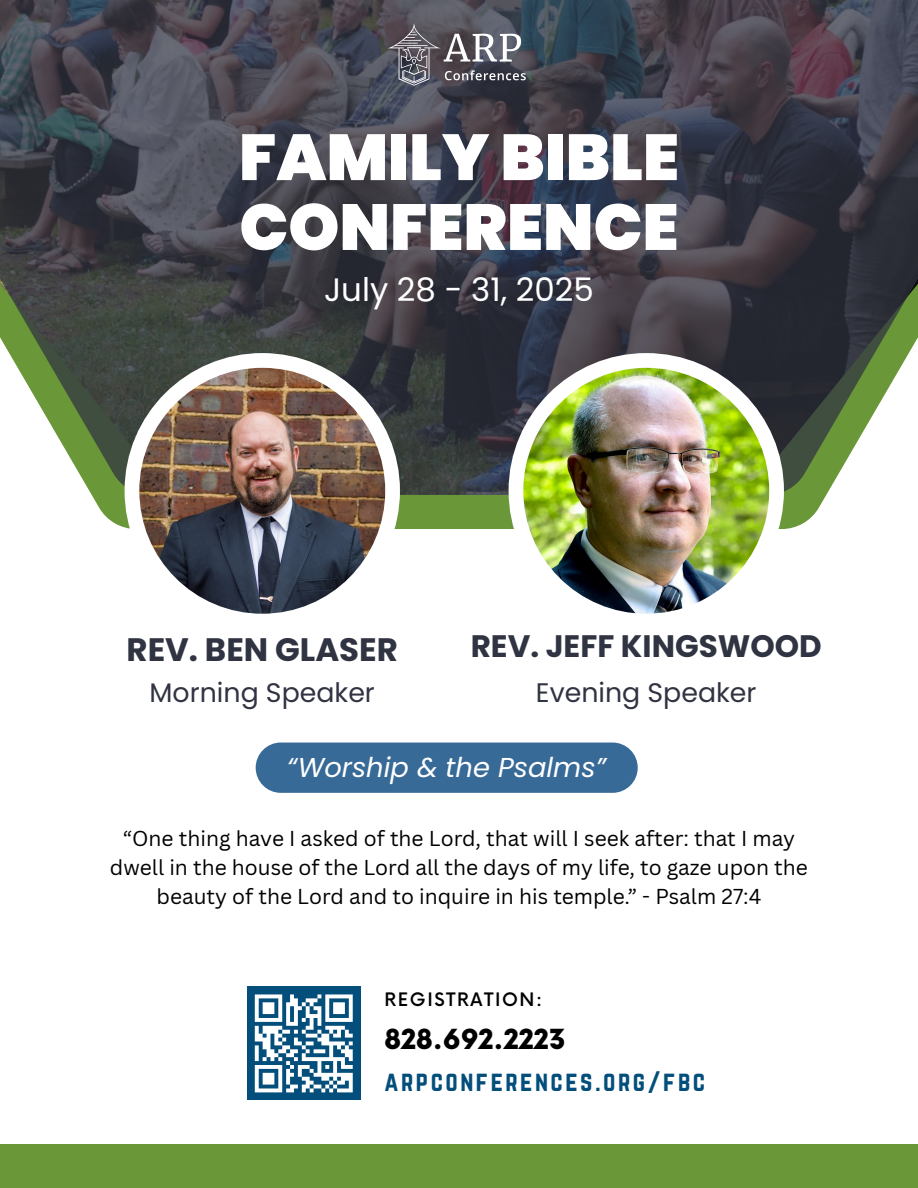
<style>
.page{position:relative;width:918px;height:1188px;background:#fff}
.page>*{position:absolute;margin:0;border:0;box-sizing:border-box;transform-origin:0 0}
.t1{font:900 64.95px/69.9px "Poppins";color:#fff}
.t2{font:32.4px "Poppins";color:#fff}
.t3{font:700 32.4px "Poppins";color:#303341}
.t4{font:700 31.05px "Poppins";color:#303341}
.t5{font:italic 27.3px "Poppins";color:#fff}
.t6{font:900 27px "Now";color:#000}
.t7{font:26.85px "Poppins";color:#303341}
.t8{font:24.75px "Norwester";letter-spacing:.1em;color:#034e7b}
.t9{font:21px/29.2px "Canva Sans";color:#000;text-align:center}
.t10{font:500 18.15px "Now";letter-spacing:.085em;color:#000}
</style>
<div class="page">
<svg style="left:92px;top:495px;width:734px;height:34px;background:#7ea553"></svg>
<svg style="left:0;top:0;width:918px;height:495px;background:#47494e"></svg>
<div style="left:125px;top:353px;width:275px;height:275px;background:#fff;border-radius:50%"></div>
<div style="left:509px;top:353px;width:275px;height:275px;background:#fff;border-radius:50%"></div>
<div style="left:256px;top:743px;width:382px;height:50px;background:#386a97;border-radius:25px"></div>
<img style="left:139px;top:368px;width:246px;height:246px;border-radius:50%">
<img style="left:523px;top:368px;width:246px;height:246px;border-radius:50%">
<div style="left:247px;top:987px;width:114px;height:113px;background:#034e7b"></div>
<svg style="left:255px;top:994px;width:98px;height:98px"></svg>
<svg style="left:337px;top:1088px;width:16px;height:4px"></svg>
<div style="left:0;top:1145px;width:918px;height:43px;background:#6a9738"></div>
<img style="left:385px;top:18px;width:148px;height:74px">
<h5 class="t1" style="left:239px;top:122px;width:441px">FAMILY BIBLE<br>CONFERENCE</h5>
<h5 class="t2" style="left:324px;top:267px;width:271px">July 28 - 31, 2025</h5>
<h3 class="t3" style="left:127px;top:627px;width:273px">REV. BEN GLASER</h3>
<p class="t4" style="left:471px;top:625px;width:353px">REV. JEFF KINGSWOOD</p>
<p class="t7" style="left:150px;top:674px;width:227px">Morning Speaker</p>
<h2 class="t7" style="left:536px;top:674px;width:222px">Evening Speaker</h2>
<h2 class="t5" style="left:287px;top:748px;width:320px">“Worship &amp; the Psalms”</h2>
<h5 class="t9" style="left:110px;top:823px;width:700px">“One thing have I asked of the Lord, that will I seek after: that I may dwell in the house of the Lord all the days of my life, to gaze upon the beauty of the Lord and to inquire in his temple.” - Psalm 27:4</h5>
<p class="t10" style="left:385px;top:990px;width:159px">REGISTRATION:</p>
<h6 class="t6" style="left:385px;top:1025px;width:183px">828.692.2223</h6>
<p class="t8" style="left:385px;top:1066px;width:322px">ARPCONFERENCES.ORG/FBC</p>
</div>
